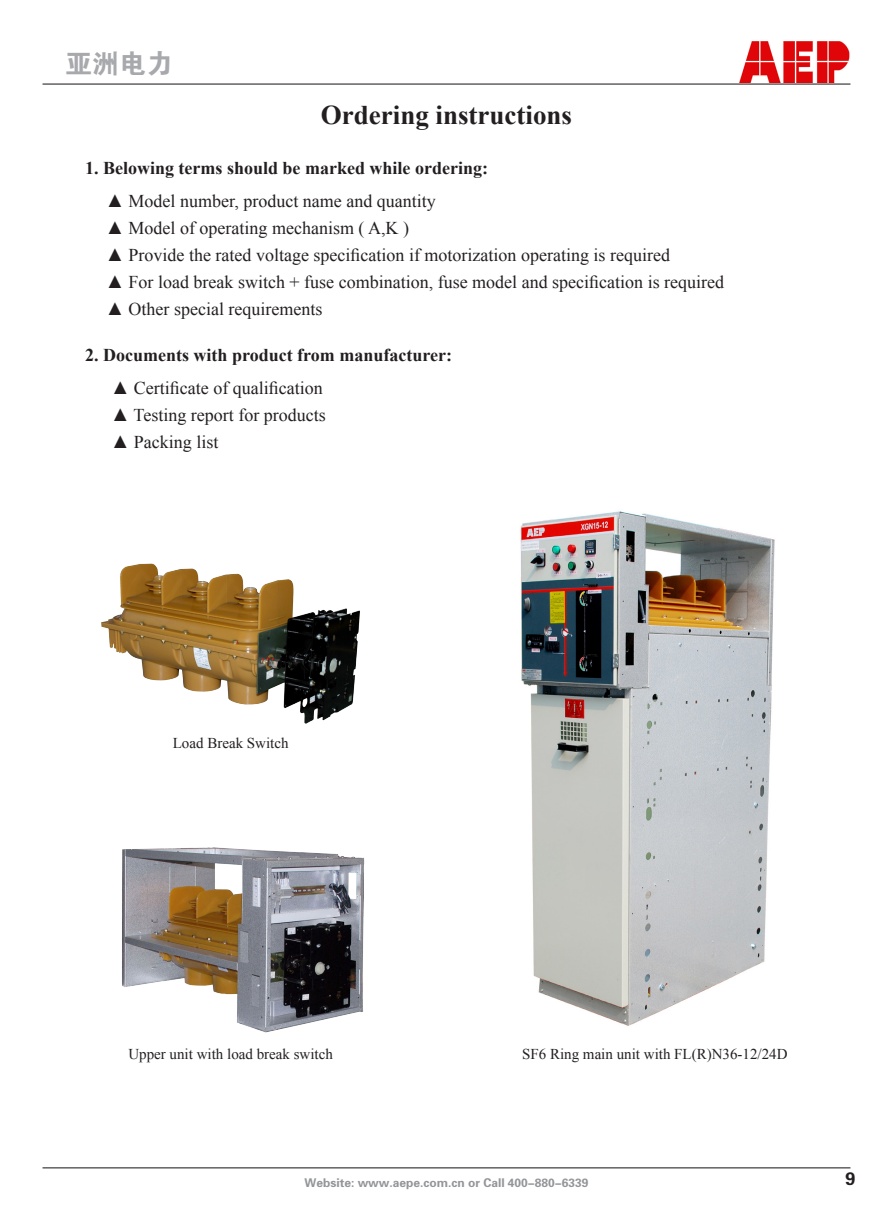
<style>
.page{position:relative;width:893px;height:1212px;background:#fff}
.page>*{position:absolute;margin:0;border:0;box-sizing:border-box;transform-origin:0 0}
.t1{font:700 27px "Times New Roman";color:#231f20}
.t2{font:27px "FZDHTJW GB1 0";color:#a8a9ad}
.t3{font:18px "Times New Roman";color:#231f20}
.t4{font:700 18px "Times New Roman";color:#231f20}
.t5{font:18px "FZDHTJW GB1 0";color:#231f20}
.t6{font:15px "Times New Roman";color:#231f20}
.t7{font:12px "FZDHTJW GB1 0";color:#939598}
</style>
<div class="page">
<img style="left:740px;top:41px;width:110px;height:41px">
<hr style="left:43px;top:84px;width:807px;height:1px;background:#231f20">
<hr style="left:43px;top:1167px;width:807px;height:1px;background:#231f20">
<img style="left:520px;top:511px;width:255px;height:515px">
<img style="left:101px;top:563px;width:259px;height:161px">
<img style="left:122px;top:847px;width:243px;height:186px">
<h1 class="t2" style="left:65px;top:49px;width:110px">亚洲电力</h1>
<p class="t1" style="left:321px;top:96px;width:253px">Ordering instructions</p>
<p class="t4" style="left:85px;top:156px;width:405px">1. Belowing terms should be marked while ordering:</p>
<p class="t3" style="left:106px;top:189px;width:331px">▲ Model number, product name and quantity</p>
<p class="t3" style="left:106px;top:216px;width:304px">▲ Model of operating mechanism ( A,K )</p>
<p class="t3" style="left:106px;top:243px;width:565px">▲ Provide the rated voltage specification if motorization operating is required</p>
<p class="t3" style="left:106px;top:270px;width:619px">▲ For load break switch + fuse combination, fuse model and specification is required</p>
<p class="t3" style="left:106px;top:297px;width:218px">▲ Other special requirements</p>
<p class="t4" style="left:85px;top:342px;width:368px">2. Documents with product from manufacturer:</p>
<p class="t3" style="left:112px;top:375px;width:213px">▲ Certificate of qualification</p>
<p class="t3" style="left:112px;top:402px;width:216px">▲ Testing report for products</p>
<p class="t3" style="left:112px;top:429px;width:108px">▲ Packing list</p>
<p class="t6" style="left:173px;top:732px;width:117px">Load Break Switch</p>
<p class="t6" style="left:128px;top:1043px;width:206px">Upper unit with load break switch</p>
<p class="t6" style="left:522px;top:1043px;width:267px">SF6 Ring main unit with FL(R)N36-12/24D</p>
<p class="t7" style="left:304px;top:1176px;width:286px">Website: www.aepe.com.cn or Call 400-880-6339</p>
<p class="t5" style="left:845px;top:1169px;width:11px">9</p>
</div>
